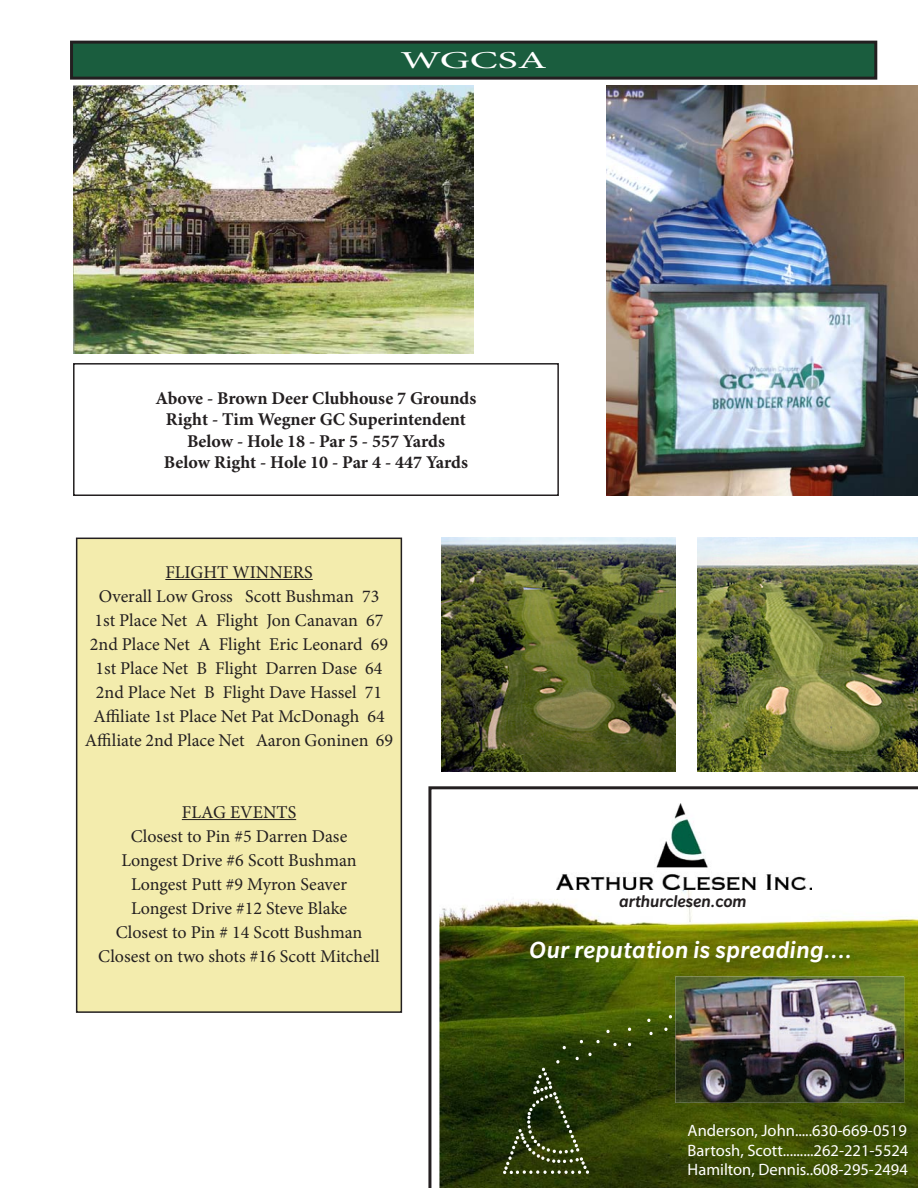
<style>
.page{position:relative;width:918px;height:1188px;background:#fff}
.page>*{position:absolute;margin:0;border:0;box-sizing:border-box;transform-origin:0 0}
.t1{font:italic 500 25.5px "Slate";letter-spacing:.02em;color:#fff}
.t2{font:24.3px "Minion Pro";color:#fff;scale:1.72 1}
.t3{font:18px/24px "Minion Pro";color:#231f20;text-align:center}
.t4{font:700 18px/21.6px "Minion Pro";letter-spacing:-.005em;color:#231f20;text-align:center}
.t5{font:italic 500 18px "Slate";color:#231f20}
.t6{font:16.5px/19.8px "Myriad Pro";color:#fff;text-align:justify}
</style>
<div class="page">
<div style="left:72px;top:42px;width:804px;height:36px;background:#1a5d3e"></div>
<div style="left:70px;top:41px;width:807px;height:39px;border:3px solid #231f20"></div>
<div style="left:77px;top:538px;width:324px;height:474px;background:#f3ecad"></div>
<hr style="left:165px;top:579px;width:148px;height:1px;background:#231f20">
<hr style="left:182px;top:819px;width:114px;height:1px;background:#231f20">
<div style="left:76px;top:537px;width:326px;height:476px;border:2px solid #231f20"></div>
<img style="left:698px;top:537px;width:220px;height:234px">
<img style="left:73px;top:86px;width:400px;height:268px">
<img style="left:606px;top:86px;width:312px;height:410px">
<img style="left:428px;top:786px;width:490px;height:402px">
<img style="left:441px;top:537px;width:234px;height:234px">
<div style="left:73px;top:363px;width:486px;height:133px;border:2px solid #231f20"></div>
<h2 class="t2" style="left:400px;top:44px;width:86px">WGCSA</h2>
<p class="t4" style="left:156px;top:387px;width:322px">Above - Brown Deer Clubhouse 7 Grounds Right - Tim Wegner GC Superintendent Below - Hole 18 - Par 5 - 557 Yards<br>Below Right - Hole 10 - Par 4 - 447 Yards</p>
<p class="t3" style="left:85px;top:560px;width:310px">FLIGHT WINNERS<br>Overall Low Gross Scott Bushman 73<br>1st Place Net A Flight Jon Canavan 67<br>2nd Place Net A Flight Eric Leonard 69<br>1st Place Net B Flight Darren Dase 64<br>2nd Place Net B Flight Dave Hassel 71<br>Affiliate 1st Place Net Pat McDonagh 64<br>Affiliate 2nd Place Net Aaron Goninen 69</p>
<p class="t3" style="left:98px;top:800px;width:283px">FLAG EVENTS<br>Closest to Pin #5 Darren Dase<br>Longest Drive #6 Scott Bushman<br>Longest Putt #9 Myron Seaver<br>Longest Drive #12 Steve Blake<br>Closest to Pin # 14 Scott Bushman<br>Closest on two shots #16 Scott Mitchell</p>
<p class="t5" style="left:619px;top:892px;width:129px">arthurclesen.com</p>
<h1 class="t1" style="left:529px;top:936px;width:324px">Our reputation is spreading....</h1>
<p class="t6" style="left:687px;top:1120px;width:222px">Anderson, John.....630-669-0519<br>Bartosh, Scott.........262-221-5524<br>Hamilton, Dennis..608-295-2494</p>
</div>
